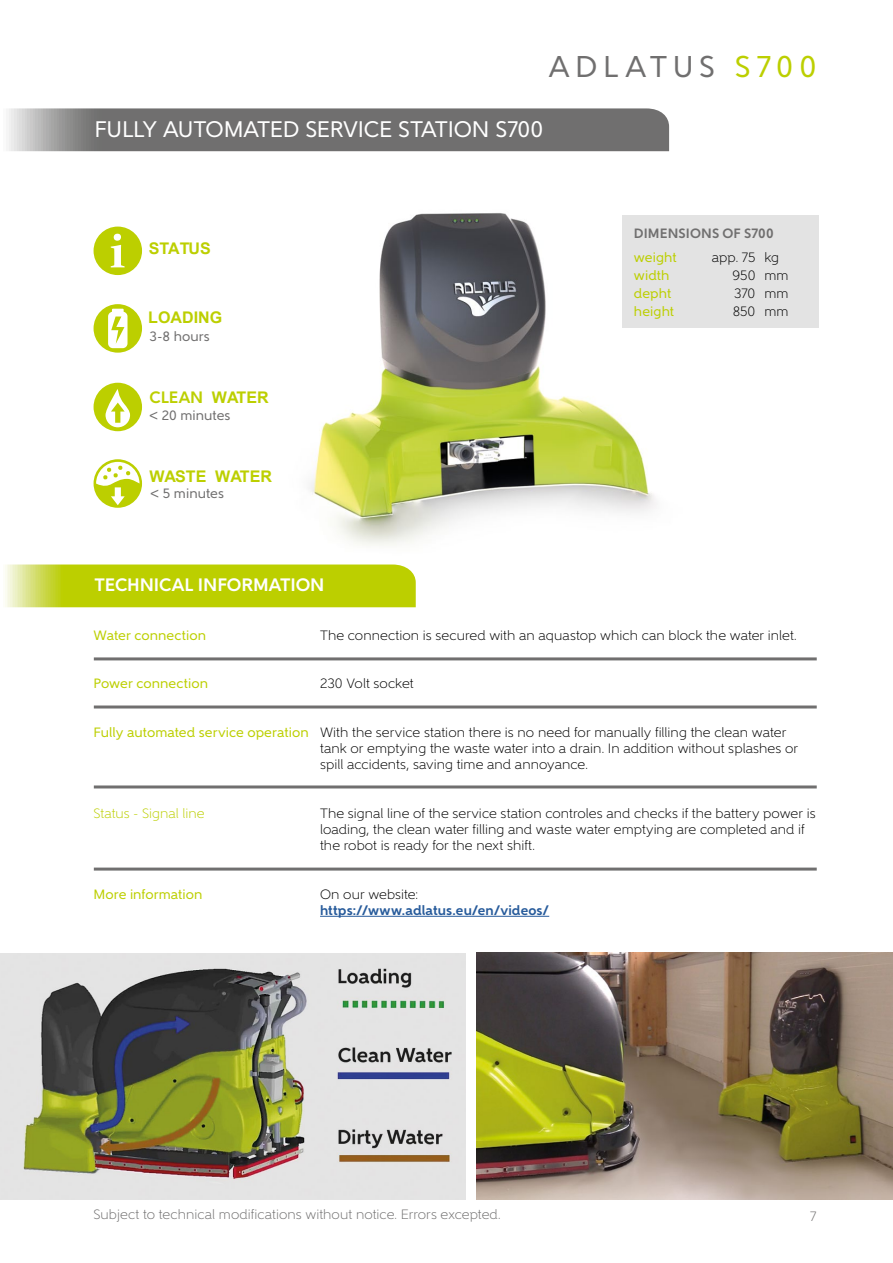
<style>
.page{position:relative;width:893px;height:1263px;background:#fff}
.page>*{position:absolute;margin:0;border:0;box-sizing:border-box;transform-origin:0 0}
.t1{font:30px "Gentleman 600";letter-spacing:.19em;color:#706f6f}
.t2{font:22.5px "Gentleman 600";letter-spacing:-.015em;color:#fff}
.t3{font:700 18px "Gentleman 800";letter-spacing:-.005em;color:#fff}
.t4{font:700 16.5px "Gentleman 800";color:#bccf00}
.t5{font:700 16.05px "Arial";color:#bccf00}
.t6{font:300 13.5px/16.2px "Gentleman 400";letter-spacing:.005em;color:#000}
.t7{font:13.5px "Gentleman 600";letter-spacing:.01em;color:#bccf00}
.t8{font:300 13.5px "Gentleman 400";letter-spacing:.005em;color:#706f6f}
.t9{font:700 13.5px "Gentleman 800";letter-spacing:.01em;color:#275b9b}
.t10{font:13.5px "Gentleman 600";letter-spacing:.01em;color:#706f6f}
.t11{font:300 13.5px "Gentleman 400";letter-spacing:.005em;color:#bccf00}
.t12{font:700 13.5px "Gentleman 800";letter-spacing:.01em;color:#706f6f}
.s1{color:#bccf00}
.s2{font-family:"Arial";font-size:16.05px}
.s3{font-family:"Gentleman 600";font-weight:400;color:#bccf00}
</style>
<div class="page">
<img style="left:309px;top:213px;width:447px;height:333px">
<svg style="left:5px;top:564px;width:411px;height:43px;background:#c0d215"></svg>
<img style="left:476px;top:953px;width:417px;height:246px">
<svg style="left:9px;top:108px;width:660px;height:43px;background:#797878"></svg>
<div style="left:622px;top:215px;width:197px;height:112px;background:#e3e3e3"></div>
<svg style="left:94px;top:227px;width:48px;height:48px"></svg>
<svg style="left:94px;top:304px;width:48px;height:49px"></svg>
<svg style="left:94px;top:459px;width:48px;height:49px"></svg>
<svg style="left:94px;top:383px;width:48px;height:48px"></svg>
<hr style="left:320px;top:916px;width:229px;height:1px;background:#275b9b">
<hr style="left:94px;top:657px;width:723px;height:3px;background:#706f6f">
<hr style="left:94px;top:705px;width:723px;height:3px;background:#706f6f">
<hr style="left:94px;top:785px;width:723px;height:3px;background:#706f6f">
<hr style="left:94px;top:867px;width:723px;height:3px;background:#706f6f">
<img style="left:0;top:953px;width:466px;height:246px">
<h1 class="t1" style="left:549px;top:48px;width:269px">ADLATUS <span class="s1">S700</span></h1>
<h2 class="t2" style="left:95px;top:116px;width:450px">FULLY AUTOMATED SERVICE STATION S700</h2>
<p class="t5" style="left:149px;top:237px;width:63px">STATUS</p>
<p class="t5" style="left:148px;top:306px;width:75px">LOADING</p>
<p class="t10" style="left:150px;top:329px;width:62px">3-8 hours</p>
<p class="t4" style="left:149px;top:388px;width:121px">CLEAN <span class="s2">WATER</span></p>
<p class="t10" style="left:150px;top:408px;width:82px">&lt; 20 minutes</p>
<p class="t5" style="left:149px;top:465px;width:124px">WASTE WATER</p>
<p class="t10" style="left:151px;top:485px;width:75px">&lt; 5 minutes</p>
<h3 class="t3" style="left:95px;top:574px;width:231px">TECHNICAL INFORMATION</h3>
<p class="t12" style="left:634px;top:225px;width:141px">DIMENSIONS OF S700</p>
<p class="t7" style="left:634px;top:249px;width:44px">weight</p>
<p class="t6" style="left:712px;top:249px;width:69px">app. 75 kg</p>
<p class="t7" style="left:634px;top:267px;width:37px">width</p>
<p class="t6" style="left:732px;top:267px;width:57px">950 mm</p>
<p class="t7" style="left:634px;top:285px;width:39px">depht</p>
<p class="t6" style="left:734px;top:285px;width:56px">370 mm</p>
<p class="t7" style="left:634px;top:303px;width:42px">height</p>
<p class="t6" style="left:733px;top:303px;width:57px">850 mm</p>
<p class="t7" style="left:94px;top:627px;width:114px">Water connection</p>
<p class="t6" style="left:320px;top:627px;width:478px">The connection is secured with an aquastop which can block the water inlet.</p>
<p class="t7" style="left:94px;top:675px;width:116px">Power connection</p>
<p class="t6" style="left:320px;top:675px;width:95px">230 Volt socket</p>
<p class="t6" style="left:320px;top:724px;width:480px;text-indent:-227px"><span class="s3">Fully automated service operation</span> With the service station there is no need for manually filling the clean water tank or emptying the waste water into a drain. In addition without splashes or spill accidents, saving time and annoyance.</p>
<p class="t11" style="left:94px;top:805px;width:113px">Status - Signal line</p>
<p class="t6" style="left:320px;top:805px;width:497px">The signal line of the service station controles and checks if the battery power is loading, the clean water filling and waste water emptying are completed and if the robot is ready for the next shift.</p>
<p class="t7" style="left:94px;top:886px;width:110px">More information</p>
<p class="t6" style="left:320px;top:886px;width:100px">On our website:</p>
<p class="t9" style="left:320px;top:902px;width:231px">https://www.adlatus.eu/en/videos/</p>
<p class="t8" style="left:94px;top:1207px;width:409px">Subject to technical modifications without notice. Errors excepted.</p>
<p class="t8" style="left:810px;top:1208px;width:8px">7</p>
</div>
